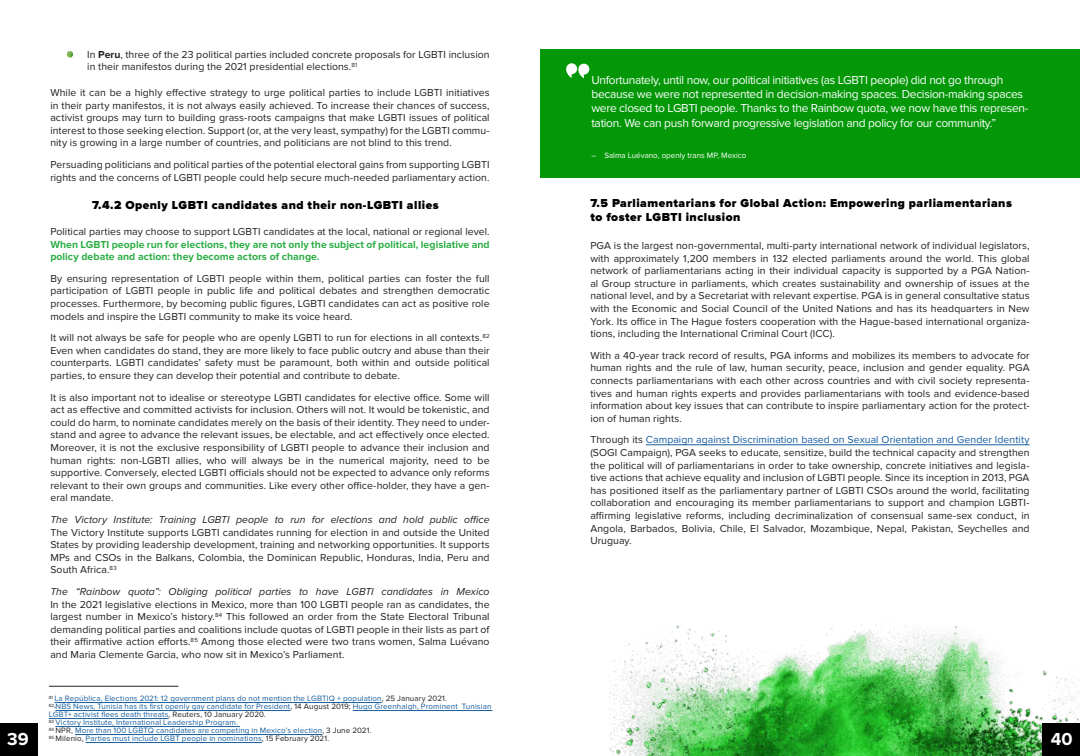
<style>
.page{position:relative;width:1080px;height:756px;background:#fff}
.page>*{position:absolute;margin:0;border:0;box-sizing:border-box;transform-origin:0 0}
.t1{font:700 18px "Proxima Nova";color:#fff}
.t2{font:12px/14.4px "Proxima Nova";letter-spacing:-.025em;color:#fff}
.t3{font:900 12px/14.4px "Proxima Nova";letter-spacing:.04em;color:#000}
.t4{font:10.5px/12.6px "Proxima Nova";letter-spacing:.005em;color:#231f20;text-align:justify}
.t5{font:700 10.5px/12.6px "Proxima Nova";letter-spacing:.005em;color:#2cae45;text-align:justify}
.t6{font:8px/8px "Proxima Nova";letter-spacing:.015em;color:#175d9e}
.t7{font:8px "Proxima Nova";color:#fff}
.s1{font-weight:700}
.s2{font-weight:400;color:#231f20}
.s3{font-style:italic}
.s4{color:#175d9e}
.s5{color:#231f20}
</style>
<div class="page">
<img style="left:609px;top:622px;width:471px;height:134px">
<div style="left:1043px;top:724px;width:37px;height:32px;background:#000"></div>
<div style="left:0;top:724px;width:37px;height:32px;background:#000"></div>
<hr style="left:646px;top:445px;width:384px;height:1px;background:#175d9e">
<hr style="left:54px;top:702px;width:328px;height:1px;background:#175d9e">
<hr style="left:55px;top:710px;width:236px;height:1px;background:#175d9e">
<hr style="left:353px;top:710px;width:139px;height:1px;background:#175d9e">
<hr style="left:49px;top:718px;width:120px;height:1px;background:#175d9e">
<hr style="left:55px;top:726px;width:185px;height:1px;background:#175d9e">
<hr style="left:75px;top:734px;width:247px;height:1px;background:#175d9e">
<hr style="left:86px;top:742px;width:176px;height:1px;background:#175d9e">
<hr style="left:49px;top:686px;width:129px;height:1px;background:#231f20">
<div style="left:540px;top:49px;width:540px;height:128px;background:#049809"></div>
<svg style="left:566px;top:63px;width:23px;height:15px"></svg>
<svg style="left:66px;top:51px;width:8px;height:7px"></svg>
<p class="t4" style="left:87px;top:48px;width:404px">In <span class="s1">Peru</span>, three of the 23 political parties included concrete proposals for LGBTI inclusion in their manifestos during the 2021 presidential elections.<sup>81</sup></p>
<p class="t4" style="left:50px;top:86px;width:441px">While it can be a highly effective strategy to urge political parties to include LGBTI initiatives in their party manifestos, it is not always easily achieved. To increase their chances of success, activist groups may turn to building grass-roots campaigns that make LGBTI issues of political interest to those seeking election. Support (or, at the very least, sympathy) for the LGBTI commu&shy;nity is growing in a large number of countries, and politicians are not blind to this trend.</p>
<p class="t4" style="left:50px;top:158px;width:441px">Persuading politicians and political parties of the potential electoral gains from supporting LGBTI rights and the concerns of LGBTI people could help secure much-needed parliamentary action.</p>
<p class="t2" style="left:591px;top:73px;width:439px">Unfortunately, until now, our political initiatives (as LGBTI people) did not go through because we were not represented in decision-making spaces. Decision-making spaces were closed to LGBTI people. Thanks to the Rainbow quota, we now have this represen&shy;tation. We can push forward progressive legislation and policy for our community.”</p>
<p class="t7" style="left:591px;top:151px;width:157px">– Salma Luévano, openly trans MP, Mexico</p>
<p class="t3" style="left:92px;top:199px;width:348px">7.4.2 Openly LGBTI candidates and their non-LGBTI allies</p>
<p class="t3" style="left:590px;top:196px;width:423px">7.5 Parliamentarians for Global Action: Empowering parliamentarians to foster LGBTI inclusion</p>
<p class="t5" style="left:50px;top:226px;width:441px"><span class="s2">Political parties may choose to support LGBTI candidates at the local, national or regional level.<br></span>When LGBTI people run for elections, they are not only the subject of political, legislative and policy debate and action: they become actors of change.</p>
<p class="t4" style="left:50px;top:272px;width:441px">By ensuring representation of LGBTI people within them, political parties can foster the full participation of LGBTI people in public life and political debates and strengthen democratic processes. Furthermore, by becoming public figures, LGBTI candidates can act as positive role models and inspire the LGBTI community to make its voice heard.</p>
<p class="t4" style="left:50px;top:332px;width:441px">It will not always be safe for people who are openly LGBTI to run for elections in all contexts.<sup>82<br></sup>Even when candidates do stand, they are more likely to face public outcry and abuse than their counterparts. LGBTI candidates’ safety must be paramount, both within and outside political parties, to ensure they can develop their potential and contribute to debate.</p>
<p class="t4" style="left:50px;top:391px;width:441px">It is also important not to idealise or stereotype LGBTI candidates for elective office. Some will act as effective and committed activists for inclusion. Others will not. It would be tokenistic, and could do harm, to nominate candidates merely on the basis of their identity. They need to under&shy;stand and agree to advance the relevant issues, be electable, and act effectively once elected.<br>Moreover, it is not the exclusive responsibility of LGBTI people to advance their inclusion and human rights: non-LGBTI allies, who will always be in the numerical majority, need to be supportive. Conversely, elected LGBTI officials should not be expected to advance only reforms relevant to their own groups and communities. Like every other office-holder, they have a gen&shy;eral mandate.</p>
<p class="t4" style="left:50px;top:513px;width:441px"><span class="s3">The Victory Institute: Training LGBTI people to run for elections and hold public office </span>The Victory Institute supports LGBTI candidates running for election in and outside the United States by providing leadership development, training and networking opportunities. It supports MPs and CSOs in the Balkans, Colombia, the Dominican Republic, Honduras, India, Peru and South Africa.<sup>83</sup></p>
<p class="t4" style="left:50px;top:585px;width:441px"><span class="s3">The “Rainbow quota”: Obliging political parties to have LGBTI candidates in Mexico </span>In the 2021 legislative elections in Mexico, more than 100 LGBTI people ran as candidates, the largest number in Mexico’s history.<sup>84</sup> This followed an order from the State Electoral Tribunal demanding political parties and coalitions include quotas of LGBTI people in their lists as part of their affirmative action efforts.<sup>85</sup> Among those elected were two trans women, Salma Luévano and Maria Clemente Garcia, who now sit in Mexico’s Parliament.</p>
<p class="t4" style="left:590px;top:239px;width:441px">PGA is the largest non-governmental, multi-party international network of individual legislators, with approximately 1,200 members in 132 elected parliaments around the world. This global network of parliamentarians acting in their individual capacity is supported by a PGA Nation&shy;al Group structure in parliaments, which creates sustainability and ownership of issues at the national level, and by a Secretariat with relevant expertise. PGA is in general consultative status with the Economic and Social Council of the United Nations and has its headquarters in New York. Its office in The Hague fosters cooperation with the Hague-based international organiza&shy;tions, including the International Criminal Court (ICC).</p>
<p class="t4" style="left:590px;top:349px;width:441px">With a 40-year track record of results, PGA informs and mobilizes its members to advocate for human rights and the rule of law, human security, peace, inclusion and gender equality. PGA connects parliamentarians with each other across countries and with civil society representa&shy;tives and human rights experts and provides parliamentarians with tools and evidence-based information about key issues that can contribute to inspire parliamentary action for the protect&shy;ion of human rights.</p>
<p class="t4" style="left:590px;top:434px;width:441px">Through its <span class="s4">Campaign against Discrimination based on Sexual Orientation and Gender Identity </span>(SOGI Campaign), PGA seeks to educate, sensitize, build the technical capacity and strengthen the political will of parliamentarians in order to take ownership, concrete initiatives and legisla&shy;tive actions that achieve equality and inclusion of LGBTI people. Since its inception in 2013, PGA has positioned itself as the parliamentary partner of LGBTI CSOs around the world, facilitating collaboration and encouraging its member parliamentarians to support and champion LGBTI&shy;affirming legislative reforms, including decriminalization of consensual same-sex conduct, in Angola, Barbados, Bolivia, Chile, El Salvador, Mozambique, Nepal, Pakistan, Seychelles and Uruguay.</p>
<p class="t6" style="left:49px;top:695px;width:444px"><sup>81</sup> La República, Elections 2021: 12 government plans do not mention the LGBTIQ + population<span class="s5">, 25 January 2021.<br></span><sup>82</sup> NBS News, Tunisia has its first openly gay candidate for President<span class="s5">, 14 August 2019;</span> Hugo Greenhalgh, Prominent Tunisian LGBT+ activist flees death threats<span class="s5">, Reuters, 10 January 2020.<br></span><sup>83</sup> Victory Institute, International Leadership Program.<br><sup>84</sup> <span class="s5">NPR,</span> More than 100 LGBTQ candidates are competing in Mexico’s election<span class="s5">, 3 June 2021.<br></span><sup>85</sup> <span class="s5">Milenio,</span> Parties must include LGBT people in nominations<span class="s5">, 15 February 2021.</span></p>
<p class="t1" style="left:7px;top:729px;width:23px">39</p>
<p class="t1" style="left:1051px;top:729px;width:23px">40</p>
</div>
